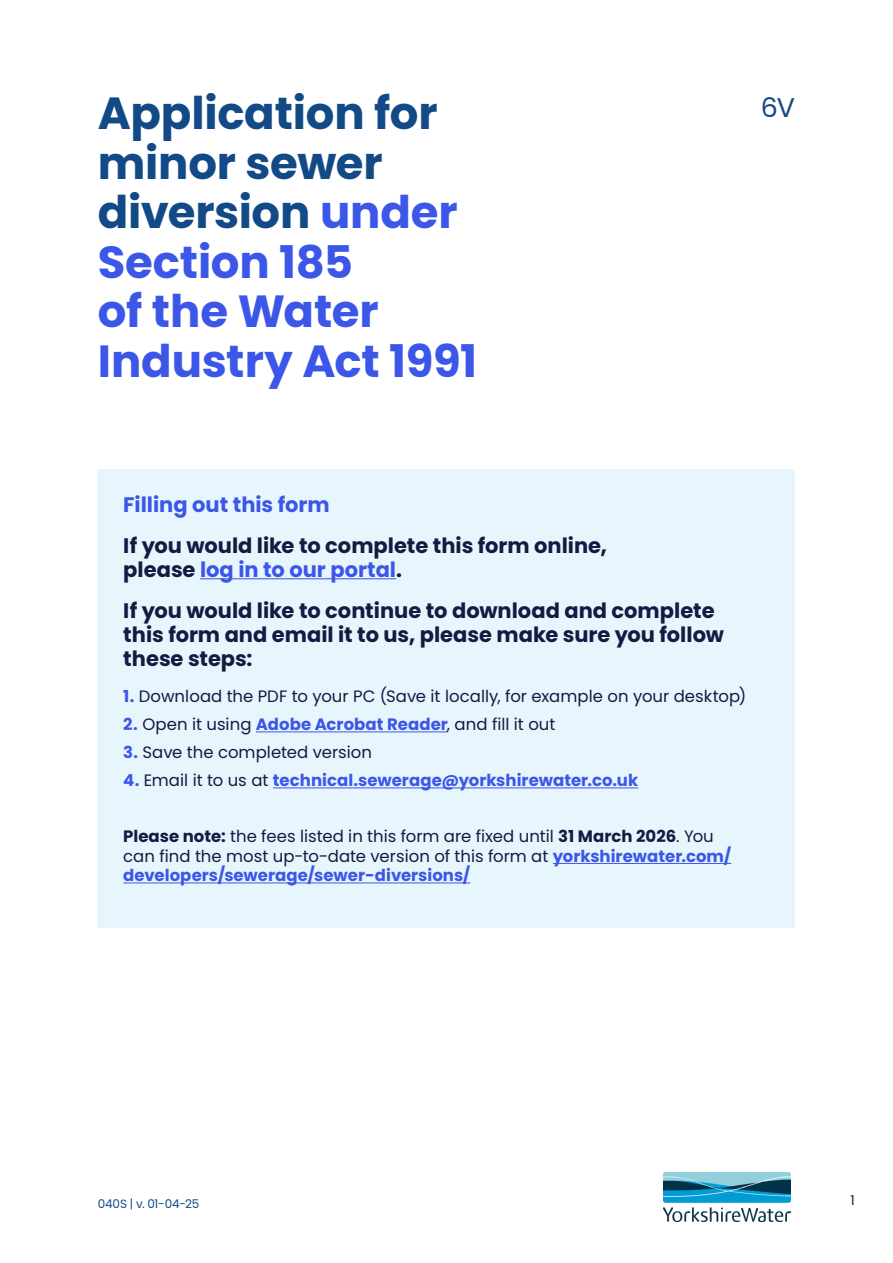
<style>
.page{position:relative;width:893px;height:1263px;background:#fff}
.page>*{position:absolute;margin:0;border:0;box-sizing:border-box;transform-origin:0 0}
.t1{font:700 45px/49.5px "Poppins";letter-spacing:-.005em;color:#3c57e8}
.t2{font:700 45px "Poppins";letter-spacing:-.005em;color:#124a87}
.t3{font:27px "Poppins";color:#124a87}
.t4{font:700 21px/24px "Poppins";color:#121c42}
.t5{font:700 21px "Poppins";color:#3c57e8}
.t6{font:16.5px/19.5px "Poppins";color:#121c42}
.t7{font:700 16.5px "Poppins";color:#3c57e8}
.t8{font:13.5px "Poppins";color:#121c42}
.t9{font:12px "Poppins";letter-spacing:-.015em;color:#124a87}
.s1{color:#124a87}
.s2{color:#3c57e8}
.s3{font-weight:700;color:#3c57e8}
.s4{font-weight:400;color:#121c42}
.s5{font-weight:700}
</style>
<div class="page">
<img style="left:663px;top:1173px;width:127px;height:48px">
<div style="left:98px;top:469px;width:697px;height:459px;background:#e7f6fd"></div>
<hr style="left:123px;top:882px;width:347px;height:1px;background:#3c57e8">
<hr style="left:553px;top:863px;width:178px;height:1px;background:#3c57e8">
<hr style="left:273px;top:787px;width:365px;height:1px;background:#3c57e8">
<hr style="left:256px;top:731px;width:191px;height:1px;background:#3c57e8">
<hr style="left:200px;top:578px;width:196px;height:1px;background:#3c57e8">
<h1 class="t2" style="left:98px;top:88px;width:341px">Application for</h1>
<h1 class="t3" style="left:761px;top:92px;width:36px">6V</h1>
<h1 class="t1" style="left:98px;top:139px;width:381px"><span class="s1">minor sewer diversion</span> under<br>Section 185<br>of the Water<br>Industry Act 1991</h1>
<p class="t5" style="left:123px;top:492px;width:208px">Filling out this form</p>
<p class="t4" style="left:123px;top:533px;width:485px">If you would like to complete this form online, please <span class="s2">log in to our portal</span>.</p>
<p class="t4" style="left:123px;top:598px;width:602px">If you would like to continue to download and complete this form and email it to us, please make sure you follow these steps:</p>
<p class="t6" style="left:123px;top:687px;width:625px"><span class="s3">1.</span> Download the PDF to your PC (Save it locally, for example on your desktop)</p>
<p class="t6" style="left:123px;top:715px;width:434px"><span class="s3">2.</span> Open it using <span class="s3">Adobe Acrobat Reader</span>, and fill it out</p>
<p class="t6" style="left:123px;top:743px;width:250px"><span class="s3">3.</span> Save the completed version</p>
<p class="t7" style="left:123px;top:771px;width:517px">4. <span class="s4">Email it to us at</span> technical.sewerage@yorkshirewater.co.uk</p>
<p class="t6" style="left:123px;top:827px;width:609px"><span class="s5">Please note:</span> the fees listed in this form are fixed until <span class="s5">31 March 2026</span>. You can find the most up-to-date version of this form at <span class="s3">yorkshirewater.com/ developers/sewerage/sewer-diversions/</span></p>
<p class="t9" style="left:98px;top:1197px;width:103px">040S | v. 01-04-25</p>
<p class="t8" style="left:850px;top:1192px;width:6px">1</p>
</div>
